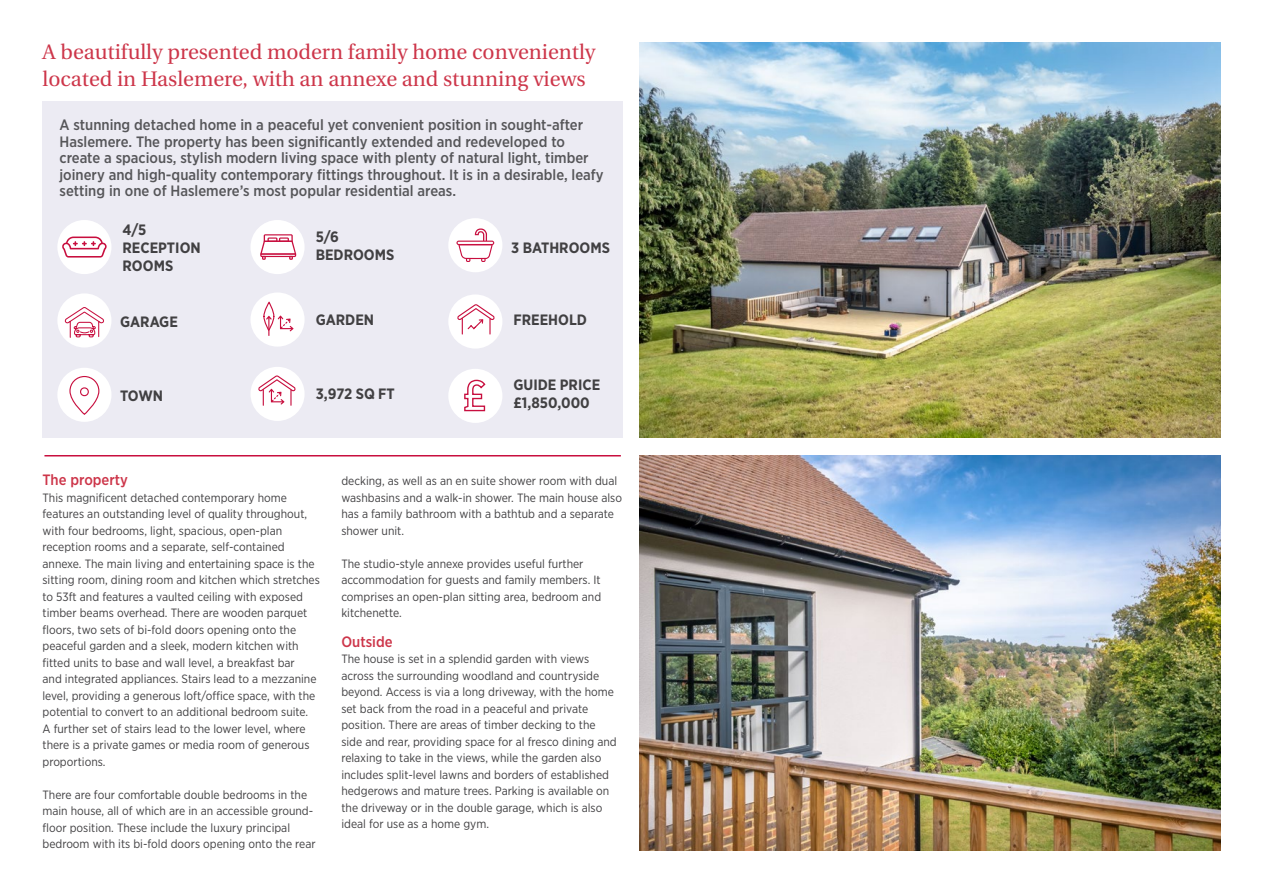
<style>
.page{position:relative;width:1263px;height:893px;background:#fff}
.page>*{position:absolute;margin:0;border:0;box-sizing:border-box;transform-origin:0 0}
.t1{font:21px/27px "Utopia";color:#cd364a}
.t2{font:500 15px/16.5px "Gotham Narrow";color:#565659}
.t3{font:700 15px/18px "Gotham Narrow";color:#414042}
.t4{font:500 15px "Gotham Narrow";color:#cd364a}
.t5{font:12px/16.5px "Gotham Narrow";color:#414042}
</style>
<div class="page">
<div style="left:43px;top:101px;width:580px;height:337px;background:#ecebf3"></div>
<img style="left:640px;top:43px;width:580px;height:395px">
<img style="left:640px;top:455px;width:580px;height:395px">
<hr style="left:44px;top:455px;width:577px;height:1px;background:#c80f3f">
<div style="left:57px;top:293px;width:54px;height:54px;background:#fff;border-radius:50%"></div>
<svg style="left:64px;top:307px;width:40px;height:31px"></svg>
<div style="left:57px;top:368px;width:54px;height:54px;background:#fff;border-radius:50%"></div>
<svg style="left:80px;top:387px;width:9px;height:9px"></svg>
<div style="left:69px;top:376px;width:30px;height:39px;border:1px solid #c80f3f;border-radius:14px"></div>
<div style="left:448px;top:218px;width:54px;height:54px;background:#fff;border-radius:50%"></div>
<svg style="left:456px;top:228px;width:38px;height:34px"></svg>
<div style="left:448px;top:294px;width:54px;height:55px;background:#fff;border-radius:50%"></div>
<svg style="left:457px;top:304px;width:38px;height:31px"></svg>
<div style="left:448px;top:369px;width:54px;height:54px;background:#fff;border-radius:50%"></div>
<svg style="left:464px;top:379px;width:22px;height:33px"></svg>
<div style="left:250px;top:292px;width:55px;height:55px;background:#fff;border-radius:50%"></div>
<svg style="left:278px;top:316px;width:15px;height:15px"></svg>
<div style="left:263px;top:302px;width:11px;height:29px;border:1px solid #c80f3f;border-radius:50%"></div>
<svg style="left:266px;top:316px;width:6px;height:20px"></svg>
<div style="left:250px;top:367px;width:55px;height:54px;background:#fff;border-radius:50%"></div>
<svg style="left:258px;top:375px;width:38px;height:31px"></svg>
<div style="left:250px;top:220px;width:55px;height:54px;background:#fff;border-radius:50%"></div>
<svg style="left:260px;top:234px;width:36px;height:26px"></svg>
<div style="left:57px;top:220px;width:54px;height:54px;background:#fff;border-radius:50%"></div>
<svg style="left:62px;top:237px;width:45px;height:21px"></svg>
<h1 class="t1" style="left:43px;top:39px;width:554px">A beautifully presented modern family home conveniently located in Haslemere, with an annexe and stunning views</h1>
<p class="t2" style="left:59px;top:117px;width:546px">A stunning detached home in a peaceful yet convenient position in sought-after Haslemere. The property has been significantly extended and redeveloped to create a spacious, stylish modern living space with plenty of natural light, timber joinery and high-quality contemporary fittings throughout. It is in a desirable, leafy setting in one of Haslemere’s most popular residential areas.</p>
<p class="t3" style="left:123px;top:221px;width:80px">4/5<br>RECEPTION<br>ROOMS</p>
<p class="t3" style="left:120px;top:312px;width:59px">GARAGE</p>
<p class="t3" style="left:120px;top:387px;width:44px">TOWN</p>
<p class="t3" style="left:316px;top:228px;width:80px">5/6<br>BEDROOMS</p>
<p class="t3" style="left:316px;top:310px;width:60px">GARDEN</p>
<p class="t3" style="left:316px;top:385px;width:81px">3,972 SQ FT</p>
<p class="t3" style="left:511px;top:239px;width:100px">3 BATHROOMS</p>
<p class="t3" style="left:513px;top:310px;width:75px">FREEHOLD</p>
<p class="t3" style="left:513px;top:376px;width:88px">GUIDE PRICE £1,850,000</p>
<p class="t4" style="left:43px;top:470px;width:87px">The property</p>
<p class="t5" style="left:43px;top:489px;width:279px">This magnificent detached contemporary home features an outstanding level of quality throughout, with four bedrooms, light, spacious, open-plan reception rooms and a separate, self-contained annexe. The main living and entertaining space is the sitting room, dining room and kitchen which stretches to 53ft and features a vaulted ceiling with exposed timber beams overhead. There are wooden parquet floors, two sets of bi-fold doors opening onto the peaceful garden and a sleek, modern kitchen with fitted units to base and wall level, a breakfast bar<br>and integrated appliances. Stairs lead to a mezzanine level, providing a generous loft/office space, with the potential to convert to an additional bedroom suite.<br>A further set of stairs lead to the lower level, where there is a private games or media room of generous proportions.</p>
<p class="t5" style="left:43px;top:786px;width:275px">There are four comfortable double bedrooms in the main house, all of which are in an accessible ground&shy;floor position. These include the luxury principal bedroom with its bi-fold doors opening onto the rear</p>
<p class="t5" style="left:341px;top:472px;width:282px">decking, as well as an en suite shower room with dual washbasins and a walk-in shower. The main house also has a family bathroom with a bathtub and a separate shower unit.</p>
<p class="t5" style="left:341px;top:555px;width:261px">The studio-style annexe provides useful further accommodation for guests and family members. It comprises an open-plan sitting area, bedroom and kitchenette.</p>
<p class="t4" style="left:341px;top:632px;width:53px">Outside</p>
<p class="t5" style="left:341px;top:650px;width:277px">The house is set in a splendid garden with views across the surrounding woodland and countryside beyond. Access is via a long driveway, with the home set back from the road in a peaceful and private position. There are areas of timber decking to the side and rear, providing space for al fresco dining and relaxing to take in the views, while the garden also includes split-level lawns and borders of established hedgerows and mature trees. Parking is available on the driveway or in the double garage, which is also ideal for use as a home gym.</p>
</div>
